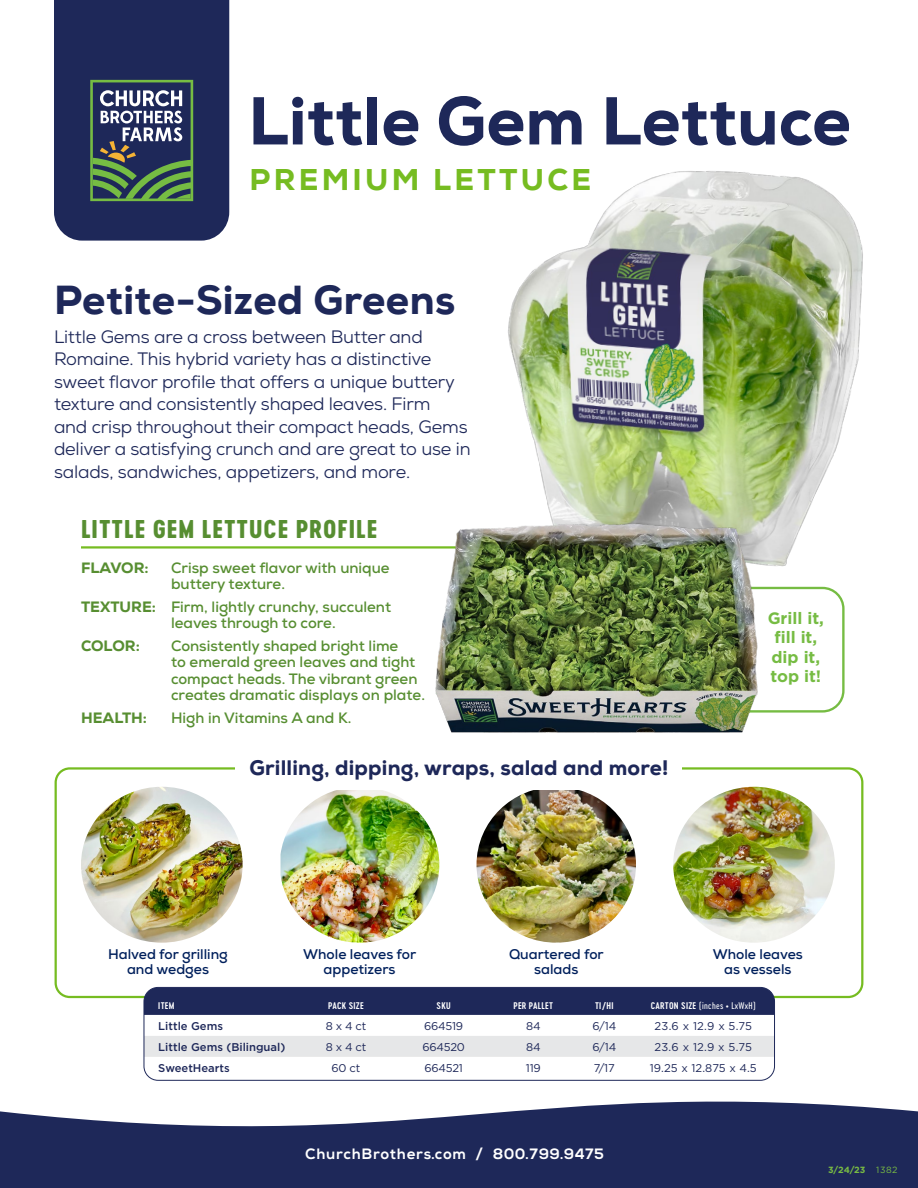
<style>
.page{position:relative;width:918px;height:1188px;background:#fff}
.page>*{position:absolute;margin:0;border:0;box-sizing:border-box;transform-origin:0 0}
.t1{font:800 67.5px "Nexa";color:#1e2859}
.t2{font:800 40.5px "Nexa";letter-spacing:.01em;color:#1e2859}
.t3{font:800 30px "Nexa";letter-spacing:.11em;color:#76bc21}
.t4{font:24px "Cervo Neue Extra Bold Neue";letter-spacing:.04em;color:#578e31}
.t5{font:800 21px "Nexa";letter-spacing:.01em;color:#1e2859}
.t6{font:18px/22.5px "Nexa";letter-spacing:-.01em;color:#1e2859}
.t7{font:700 16.5px/19.5px "Gotham";color:#76bc43}
.t8{font:700 15px/16.5px "Nexa";color:#578e31}
.t9{font:15px "Nexa X Bold";letter-spacing:.045em;color:#fff}
.t10{font:800 15px "Nexa";color:#578e31}
.t11{font:700 13.95px/15px "Nexa";color:#00205c;text-align:center}
.t12{font:11.25px "Gotham";letter-spacing:-.02em;color:#1e2859}
.t13{font:500 11.25px "Gotham";color:#1e2859}
.t14{font:9px "Cervo Neue Semi Bold Neue";letter-spacing:.03em;color:#fff}
.t15{font:9px "Cervo Neue Regular Neue";letter-spacing:.03em;color:#fff}
.t16{font:700 9px "Gotham";color:#79bc43}
.s1{font-weight:800}
.s2{font-family:"Cervo Neue Semi Bold Neue"}
.s3{font-weight:400}
</style>
<div class="page">
<div style="left:705px;top:587px;width:140px;height:126px;border:2px solid #76bc43;border-radius:21px"></div>
<svg style="left:54px;top:0;width:175px;height:241px"></svg>
<svg style="left:0;top:1101px;width:918px;height:87px;fill:#1e2859"></svg>
<hr style="left:81px;top:546px;width:394px;height:3px;background:#76bc21">
<img style="left:81px;top:787px;width:162px;height:156px">
<img style="left:281px;top:790px;width:158px;height:153px">
<img style="left:477px;top:790px;width:159px;height:153px">
<img style="left:673px;top:787px;width:162px;height:156px">
<div style="left:236px;top:753px;width:446px;height:37px;background:#fff"></div>
<div style="left:144px;top:987px;width:631px;height:28px;background:#1e2859"></div>
<svg style="left:144px;top:1036px;width:631px;height:42px"></svg>
<div style="left:144px;top:987px;width:631px;height:94px;border:1px solid #1e2859;border-radius:14px"></div>
<img style="left:508px;top:171px;width:355px;height:396px">
<img style="left:436px;top:519px;width:332px;height:214px">
<h1 class="t1" style="left:248px;top:78px;width:604px">Little Gem Lettuce</h1>
<h3 class="t3" style="left:249px;top:161px;width:343px">PREMIUM LETTUCE</h3>
<h2 class="t2" style="left:54px;top:275px;width:403px">Petite-Sized Greens</h2>
<p class="t6" style="left:54px;top:326px;width:418px">Little Gems are a cross between Butter and Romaine. This hybrid variety has a distinctive sweet flavor profile that offers a unique buttery texture and consistently shaped leaves. Firm<br>and crisp throughout their compact heads, Gems deliver a satisfying crunch and are great to use in salads, sandwiches, appetizers, and more.</p>
<h3 class="t4" style="left:81px;top:513px;width:298px">LITTLE GEM LETTUCE PROFILE</h3>
<p class="t10" style="left:81px;top:558px;width:69px">FLAVOR:</p>
<p class="t8" style="left:171px;top:560px;width:220px">Crisp sweet flavor with unique buttery texture.</p>
<p class="t8" style="left:171px;top:599px;width:222px;text-indent:-90px"><span class="s1">TEXTURE:</span> Firm, lightly crunchy, succulent leaves through to core.</p>
<p class="t10" style="left:81px;top:636px;width:61px">COLOR:</p>
<p class="t8" style="left:171px;top:638px;width:256px">Consistently shaped bright lime<br>to emerald green leaves and tight compact heads. The vibrant green creates dramatic displays on plate.</p>
<p class="t10" style="left:81px;top:708px;width:68px">HEALTH:</p>
<p class="t8" style="left:171px;top:710px;width:182px">High in Vitamins A and K.</p>
<p class="t5" style="left:249px;top:754px;width:421px">Grilling, dipping, wraps, salad and more!</p>
<p class="t7" style="left:768px;top:608px;width:58px">Grill it, fill it, dip it, top it!</p>
<p class="t11" style="left:108px;top:947px;width:121px">Halved for grilling and wedges</p>
<p class="t11" style="left:303px;top:947px;width:115px">Whole leaves for appetizers</p>
<p class="t11" style="left:509px;top:947px;width:96px">Quartered for salads</p>
<p class="t11" style="left:713px;top:947px;width:92px">Whole leaves as vessels</p>
<p class="t14" style="left:158px;top:1000px;width:18px">ITEM</p>
<p class="t14" style="left:328px;top:1000px;width:37px">PACK SIZE</p>
<p class="t14" style="left:437px;top:1000px;width:16px">SKU</p>
<p class="t14" style="left:513px;top:1000px;width:41px">PER PALLET</p>
<p class="t14" style="left:595px;top:1000px;width:20px">TI/HI</p>
<p class="t15" style="left:651px;top:1000px;width:107px"><span class="s2">CARTON SIZE</span> (inches • LxWxH)</p>
<p class="t13" style="left:158px;top:1019px;width:66px">Little Gems</p>
<p class="t12" style="left:326px;top:1019px;width:42px">8 x 4 ct</p>
<p class="t12" style="left:424px;top:1019px;width:41px">664519</p>
<p class="t12" style="left:526px;top:1019px;width:16px">84</p>
<p class="t12" style="left:592px;top:1019px;width:25px">6/14</p>
<p class="t12" style="left:655px;top:1019px;width:99px">23.6 x 12.9 x 5.75</p>
<p class="t13" style="left:158px;top:1040px;width:129px">Little Gems (Bilingual)</p>
<p class="t12" style="left:326px;top:1040px;width:42px">8 x 4 ct</p>
<p class="t12" style="left:422px;top:1040px;width:44px">664520</p>
<p class="t12" style="left:526px;top:1040px;width:16px">84</p>
<p class="t12" style="left:592px;top:1040px;width:25px">6/14</p>
<p class="t12" style="left:655px;top:1040px;width:99px">23.6 x 12.9 x 5.75</p>
<p class="t13" style="left:158px;top:1061px;width:73px">SweetHearts</p>
<p class="t12" style="left:332px;top:1061px;width:30px">60 ct</p>
<p class="t12" style="left:424px;top:1061px;width:40px">664521</p>
<p class="t12" style="left:526px;top:1061px;width:16px">119</p>
<p class="t12" style="left:594px;top:1061px;width:23px">7/17</p>
<p class="t12" style="left:650px;top:1061px;width:109px">19.25 x 12.875 x 4.5</p>
<p class="t9" style="left:305px;top:1145px;width:300px">ChurchBrothers.com / 800.799.9475</p>
<p class="t16" style="left:828px;top:1164px;width:71px">3/24/23 <span class="s3">1382</span></p>
</div>
